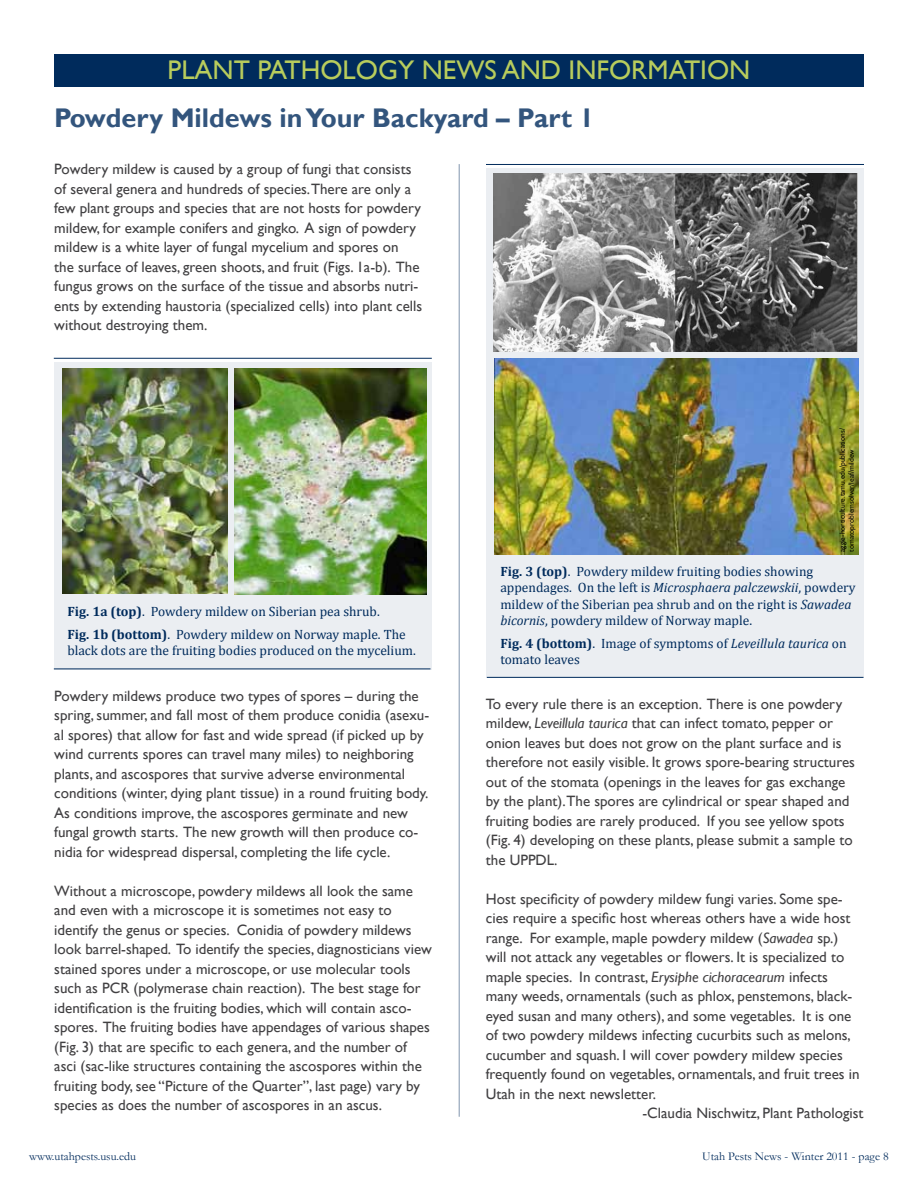
<style>
.page{position:relative;width:918px;height:1188px;background:#fff}
.page>*{position:absolute;margin:0;border:0;box-sizing:border-box;transform-origin:0 0}
.t1{font:700 27px "Gill Sans";color:#33557d}
.t2{font:27px "Gill Sans";color:#b8cc5c}
.t3{font:15px/19.5px "Gill Sans";color:#414042}
.t4{font:13.5px/16.2px "Cambria";color:#002b5c}
.t5{font:12px "Garamond";color:#002b5c}
.t6{font:7.5px/9px "Gill Sans";color:#000}
.s1{font-weight:700}
.s2{font-style:italic}
</style>
<div class="page">
<hr style="left:459px;top:164px;width:1px;height:953px;background:#8095ad">
<div style="left:54px;top:54px;width:810px;height:32px;background:#002b5c"></div>
<div style="left:54px;top:362px;width:378px;height:308px;background:#ebeef2"></div>
<hr style="left:54px;top:669px;width:377px;height:1px;background:#002b5c">
<hr style="left:54px;top:358px;width:378px;height:1px;background:#002b5c">
<img style="left:62px;top:369px;width:165px;height:225px">
<img style="left:235px;top:369px;width:191px;height:225px">
<div style="left:486px;top:169px;width:378px;height:509px;background:#ebeef2"></div>
<hr style="left:487px;top:677px;width:377px;height:1px;background:#002b5c">
<hr style="left:486px;top:164px;width:378px;height:1px;background:#002b5c">
<img style="left:494px;top:174px;width:364px;height:178px">
<img style="left:494px;top:359px;width:364px;height:195px">
<h1 class="t2" style="left:168px;top:55px;width:32px">Plant</h1>
<h1 class="t2" style="left:258px;top:55px;width:31px">Patholog</h1>
<h1 class="t2" style="left:398px;top:55px;width:43px">y news</h1>
<h1 class="t2" style="left:502px;top:55px;width:21px">and</h1>
<h1 class="t2" style="left:569px;top:55px;width:18px">information</h1>
<h1 class="t1" style="left:54px;top:101px;width:542px">Powdery Mildews in Your Backyard – Part 1</h1>
<p class="t3" style="left:54px;top:160px;width:370px">Powdery mildew is caused by a group of fungi that consists of several genera and hundreds of species.There are only a few plant groups and species that are not hosts for powdery mildew, for example conifers and gingko. A sign of powdery mildew is a white layer of fungal mycelium and spores on<br>the surface of leaves, green shoots, and fruit (Figs. 1a-b). The fungus grows on the surface of the tissue and absorbs nutri&shy;ents by extending haustoria (specialized cells) into plant cells without destroying them.</p>
<p class="t6" style="left:838px;top:552px;width:125px;rotate:-90deg">aggie-horticulture.tamu.edu/publications/ tomatoproblemsolver/leaf/mildew</p>
<p class="t4" style="left:67px;top:600px;width:340px;line-height:23px"><span class="s1">Fig. 1a (top)</span>. Powdery mildew on Siberian pea shrub.<br><span class="s1">Fig. 1b (bottom)</span>. Powdery mildew on Norway maple. The</p>
<p class="t4" style="left:67px;top:643px;width:350px">black dots are the fruiting bodies produced on the mycelium.</p>
<p class="t3" style="left:54px;top:686px;width:376px">Powdery mildews produce two types of spores – during the spring, summer, and fall most of them produce conidia (asexu&shy;al spores) that allow for fast and wide spread (if picked up by wind currents spores can travel many miles) to neighboring plants, and ascospores that survive adverse environmental conditions (winter, dying plant tissue) in a round fruiting body.<br>As conditions improve, the ascospores germinate and new fungal growth starts. The new growth will then produce co&shy;nidia for widespread dispersal, completing the life cycle.</p>
<p class="t3" style="left:54px;top:881px;width:379px">Without a microscope, powdery mildews all look the same and even with a microscope it is sometimes not easy to identify the genus or species. Conidia of powdery mildews look barrel-shaped. To identify the species, diagnosticians view stained spores under a microscope, or use molecular tools such as PCR (polymerase chain reaction). The best stage for identification is the fruiting bodies, which will contain asco&shy;spores. The fruiting bodies have appendages of various shapes (Fig. 3) that are specific to each genera, and the number of asci (sac-like structures containing the ascospores within the fruiting body, see “Picture of the Quarter”, last page) vary by species as does the number of ascospores in an ascus.</p>
<p class="t4" style="left:500px;top:563px;width:357px"><span class="s1">Fig. 3 (top)</span>. Powdery mildew fruiting bodies showing appendages. On the left is <span class="s2">Microsphaera palczewskii</span>, powdery mildew of the Siberian pea shrub and on the right is <span class="s2">Sawadea bicornis</span>, powdery mildew of Norway maple.</p>
<p class="t4" style="left:500px;top:635px;width:348px"><span class="s1">Fig. 4 (bottom)</span>. Image of symptoms of <span class="s2">Leveillula taurica</span> on tomato leaves</p>
<p class="t3" style="left:486px;top:694px;width:371px">To every rule there is an exception. There is one powdery mildew, <span class="s2">Leveillula taurica</span> that can infect tomato, pepper or onion leaves but does not grow on the plant surface and is therefore not easily visible. It grows spore-bearing structures out of the stomata (openings in the leaves for gas exchange by the plant).The spores are cylindrical or spear shaped and fruiting bodies are rarely produced. If you see yellow spots (Fig. 4) developing on these plants, please submit a sample to the UPPDL.</p>
<p class="t3" style="left:486px;top:889px;width:358px">Host specificity of powdery mildew fungi varies. Some spe-</p>
<p class="t3" style="left:486px;top:909px;width:366px">cies require a specific host whereas others have a wide host</p>
<p class="t3" style="left:486px;top:928px;width:354px">range. For example, maple powdery mildew (<span class="s2">Sawadea</span> sp.)</p>
<p class="t3" style="left:486px;top:948px;width:360px">will not attack any vegetables or flowers. It is specialized to</p>
<p class="t3" style="left:486px;top:967px;width:344px">maple species. In contrast, <span class="s2">Erysiphe cichoracearum</span> infects</p>
<p class="t3" style="left:486px;top:987px;width:368px">many weeds, ornamentals (such as phlox, penstemons, black-</p>
<p class="t3" style="left:486px;top:1006px;width:367px">eyed susan and many others), and some vegetables. It is one</p>
<p class="t3" style="left:486px;top:1026px;width:367px">of two powdery mildews infecting cucurbits such as melons,</p>
<p class="t3" style="left:486px;top:1045px;width:358px">cucumber and squash. I will cover powdery mildew species</p>
<p class="t3" style="left:486px;top:1065px;width:375px">frequently found on vegetables, ornamentals, and fruit trees in</p>
<p class="t3" style="left:486px;top:1084px;width:172px">Utah in the next newsletter.</p>
<p class="t3" style="left:642px;top:1104px;width:223px">-Claudia Nischwitz, Plant Pathologist</p>
<p class="t5" style="left:29px;top:1149px;width:108px">www.utahpests.usu.edu</p>
<p class="t5" style="left:702px;top:1149px;width:188px">Utah Pests News - Winter 2011 - page 8</p>
</div>
